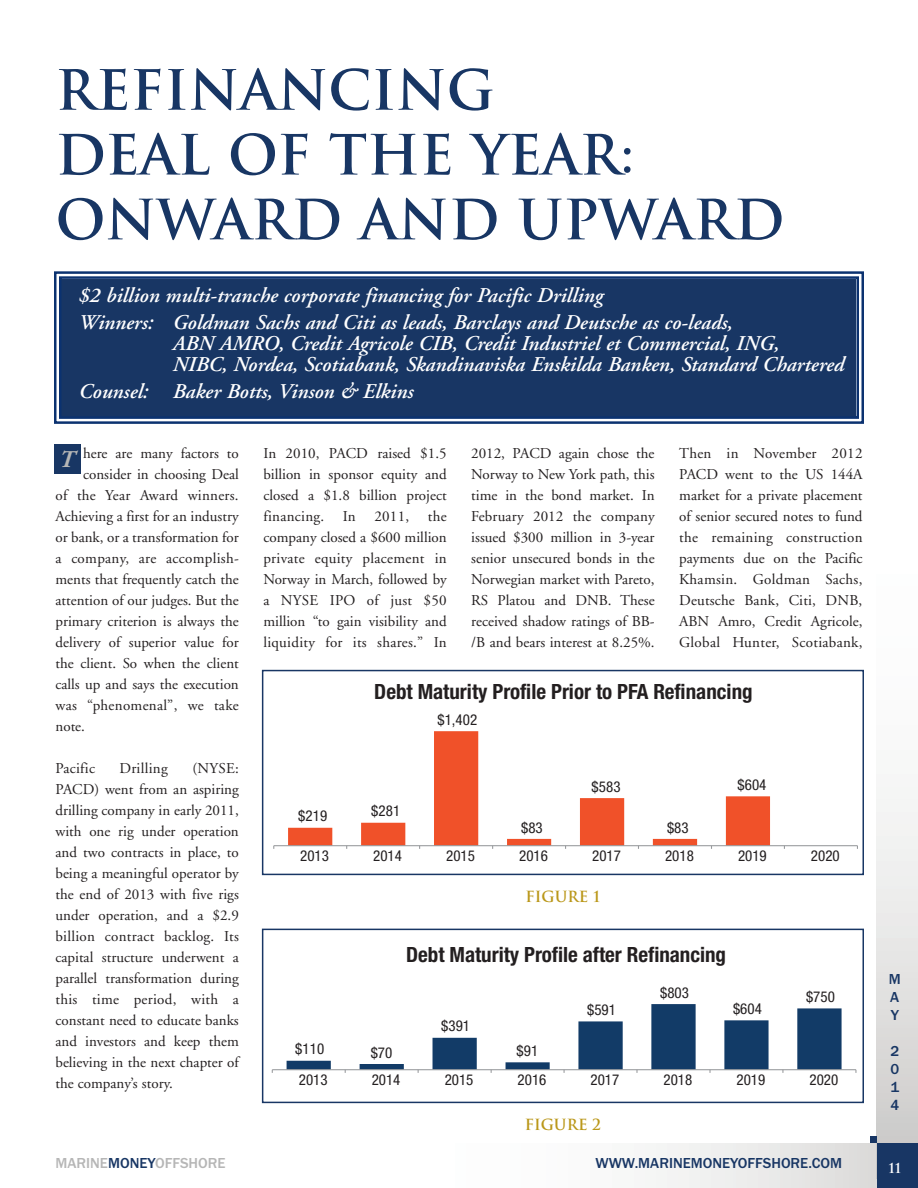
<style>
.page{position:relative;width:918px;height:1188px;background:#fff}
.page>*{position:absolute;margin:0;border:0;box-sizing:border-box;transform-origin:0 0}
.t1{font:700 54px/64.8px "Trajan";color:#183664}
.t2{font:italic 700 24px "Adobe Garamond";color:#b6b6b6}
.t3{font:italic 600 21px/27px "Adobe Garamond";color:#fff}
.t4{font:700 condensed 21px "Helvetica Neue";color:#231f20}
.t5{font:15px/21px "Adobe Garamond";color:#231f20;text-align:justify}
.t6{font:condensed 15px "Helvetica Neue";letter-spacing:.005em;color:#231f20}
.t7{font:15px "Adobe Garamond";letter-spacing:.02em;color:#231f20}
.t8{font:500 15px/18px "Franklin Gothic";color:#183664;text-align:justify}
.t9{font:500 15px "Franklin Gothic";color:#b6b6b6}
.t10{font:700 15px "Trajan";color:#ba9719}
.t11{font:700 13.5px "Trajan";color:#fff}
.s1{color:#183664}
</style>
<div class="page">
<div style="left:400px;top:1143px;width:512px;height:45px;background:linear-gradient(to right,#fff,#dededc)"></div>
<div style="left:877px;top:474px;width:41px;height:704px;background:linear-gradient(to bottom,#fff,#d3d2d1)"></div>
<div style="left:877px;top:1143px;width:41px;height:45px;background:#183664"></div>
<div style="left:870px;top:1137px;width:7px;height:6px;background:#183664"></div>
<div style="left:62px;top:279px;width:794px;height:137px;background:#183664"></div>
<div style="left:54px;top:271px;width:810px;height:153px;border:2px solid #0b3270"></div>
<div style="left:59px;top:276px;width:800px;height:143px;border:2px solid #0b3270"></div>
<svg style="left:288px;top:731px;width:482px;height:114px"></svg>
<hr style="left:274px;top:845px;width:583px;height:1px;background:#989a9d">
<div style="left:262px;top:670px;width:602px;height:205px;border:2px solid #183664"></div>
<hr style="left:272px;top:1069px;width:584px;height:1px;background:#989a9d">
<svg style="left:287px;top:1004px;width:555px;height:69px"></svg>
<div style="left:262px;top:929px;width:602px;height:174px;border:2px solid #183664"></div>
<div style="left:54px;top:445px;width:26px;height:29px;background:#183664"></div>
<h1 class="t1" style="left:56px;top:59px;width:731px">REFINANCING<br>DEAL OF THE YEAR:<br>ONWARD AND UPWARD</h1>
<h3 class="t3" style="left:79px;top:284px;width:656px">$2 billion multi-tranche corporate financing for Pacific Drilling<br>Winners: Goldman Sachs and Citi as leads, Barclays and Deutsche as co-leads,</h3>
<h3 class="t3" style="left:173px;top:335px;width:673px;line-height:21px">ABN AMRO, Credit Agricole CIB, Credit Industriel et Commercial, ING,<br>NIBC, Nordea, Scotiabank, Skandinaviska Enskilda Banken, Standard Chartered</h3>
<h3 class="t3" style="left:79px;top:380px;width:336px">Counsel: Baker Botts, Vinson &amp; Elkins</h3>
<p class="t5" style="left:83px;top:444px;width:157px">here are many factors to</p>
<p class="t5" style="left:83px;top:465px;width:157px">consider in choosing Deal</p>
<p class="t7" style="left:56px;top:489px;width:185px">of the Year Award winners.</p>
<p class="t5" style="left:56px;top:507px;width:185px">Achieving a first for an industry</p>
<p class="t5" style="left:56px;top:528px;width:185px">or bank, or a transformation for</p>
<p class="t7" style="left:56px;top:552px;width:185px">a company, are accomplish-</p>
<p class="t5" style="left:56px;top:570px;width:185px">ments that frequently catch the</p>
<p class="t5" style="left:56px;top:591px;width:185px">attention of our judges. But the</p>
<p class="t5" style="left:56px;top:612px;width:185px">primary criterion is always the</p>
<p class="t5" style="left:56px;top:633px;width:185px">delivery of superior value for</p>
<p class="t5" style="left:56px;top:654px;width:185px">the client. So when the client</p>
<p class="t5" style="left:56px;top:675px;width:185px">calls up and says the execution</p>
<p class="t7" style="left:56px;top:699px;width:185px">was “phenomenal”, we take</p>
<p class="t5" style="left:56px;top:717px;width:31px">note.</p>
<p class="t7" style="left:56px;top:762px;width:41px">Pacific</p>
<p class="t7" style="left:120px;top:762px;width:50px">Drilling</p>
<h2 class="t2" style="left:59px;top:450px;width:17px">T</h2>
<p class="t5" style="left:56px;top:759px;width:185px;text-indent:137px">(NYSE:<br>PACD) went from an aspiring drilling company in early 2011, with one rig under operation and two contracts in place, to being a meaningful operator by the end of 2013 with five rigs under operation, and a $2.9 billion contract backlog. Its capital structure underwent a parallel transformation during this time period, with a constant need to educate banks and investors and keep them believing in the next chapter of the company’s story.</p>
<p class="t5" style="left:263px;top:444px;width:185px">In 2010, PACD raised $1.5 billion in sponsor equity and closed a $1.8 billion project financing. In 2011, the company closed a $600 million private equity placement in Norway in March, followed by a NYSE IPO of just $50 million “to gain visibility and liquidity for its shares.” In</p>
<h3 class="t4" style="left:374px;top:684px;width:380px">Debt Maturity Profile Prior to PFA Refinancing</h3>
<p class="t5" style="left:471px;top:444px;width:185px">2012, PACD again chose the Norway to New York path, this time in the bond market. In February 2012 the company issued $300 million in 3-year senior unsecured bonds in the Norwegian market with Pareto, RS Platou and DNB. These received shadow ratings of BB-/B and bears interest at 8.25%.</p>
<p class="t5" style="left:679px;top:444px;width:185px">Then in November 2012<br>PACD went to the US 144A market for a private placement of senior secured notes to fund the remaining construction payments due on the Pacific Khamsin. Goldman Sachs, Deutsche Bank, Citi, DNB, ABN Amro, Credit Agricole, Global Hunter, Scotiabank,</p>
<p class="t6" style="left:298px;top:811px;width:30px">$219</p>
<p class="t6" style="left:371px;top:806px;width:30px">$281</p>
<p class="t6" style="left:437px;top:714px;width:41px">$1,402</p>
<p class="t6" style="left:521px;top:822px;width:23px">$83</p>
<p class="t6" style="left:592px;top:781px;width:30px">$583</p>
<p class="t6" style="left:667px;top:822px;width:23px">$83</p>
<p class="t6" style="left:738px;top:779px;width:30px">$604</p>
<p class="t6" style="left:300px;top:851px;width:30px">2013</p>
<p class="t6" style="left:373px;top:851px;width:30px">2014</p>
<p class="t6" style="left:446px;top:851px;width:30px">2015</p>
<p class="t6" style="left:519px;top:851px;width:30px">2016</p>
<p class="t6" style="left:592px;top:851px;width:30px">2017</p>
<p class="t6" style="left:665px;top:851px;width:30px">2018</p>
<p class="t6" style="left:738px;top:851px;width:30px">2019</p>
<p class="t6" style="left:811px;top:851px;width:30px">2020</p>
<p class="t10" style="left:526px;top:888px;width:76px">FIGURE 1</p>
<p class="t6" style="left:295px;top:1044px;width:30px">$110</p>
<p class="t6" style="left:371px;top:1047px;width:23px">$70</p>
<h3 class="t4" style="left:406px;top:947px;width:321px">Debt Maturity Profile after Refinancing</h3>
<p class="t6" style="left:441px;top:1021px;width:30px">$391</p>
<p class="t6" style="left:517px;top:1045px;width:23px">$91</p>
<p class="t6" style="left:587px;top:1004px;width:30px">$591</p>
<p class="t6" style="left:660px;top:987px;width:30px">$803</p>
<p class="t6" style="left:733px;top:1003px;width:30px">$604</p>
<p class="t6" style="left:806px;top:991px;width:30px">$750</p>
<p class="t6" style="left:299px;top:1075px;width:30px">2013</p>
<p class="t6" style="left:372px;top:1075px;width:30px">2014</p>
<p class="t6" style="left:445px;top:1075px;width:30px">2015</p>
<p class="t6" style="left:518px;top:1075px;width:30px">2016</p>
<p class="t6" style="left:591px;top:1075px;width:30px">2017</p>
<p class="t6" style="left:664px;top:1075px;width:30px">2018</p>
<p class="t6" style="left:737px;top:1075px;width:30px">2019</p>
<p class="t6" style="left:809px;top:1075px;width:30px">2020</p>
<p class="t10" style="left:525px;top:1116px;width:78px">FIGURE 2</p>
<p class="t9" style="left:56px;top:1155px;width:172px">MARINE<span class="s1">MONEY</span>OFFSHORE</p>
<p class="t8" style="left:596px;top:1154px;width:248px">WWW.MARINEMONEYOFFSHORE.COM</p>
<p class="t8" style="left:889px;top:970px;width:14px">M A Y</p>
<p class="t8" style="left:890px;top:1042px;width:10px">2<br>0<br>1<br>4</p>
<p class="t11" style="left:889px;top:1161px;width:14px">11</p>
</div>
